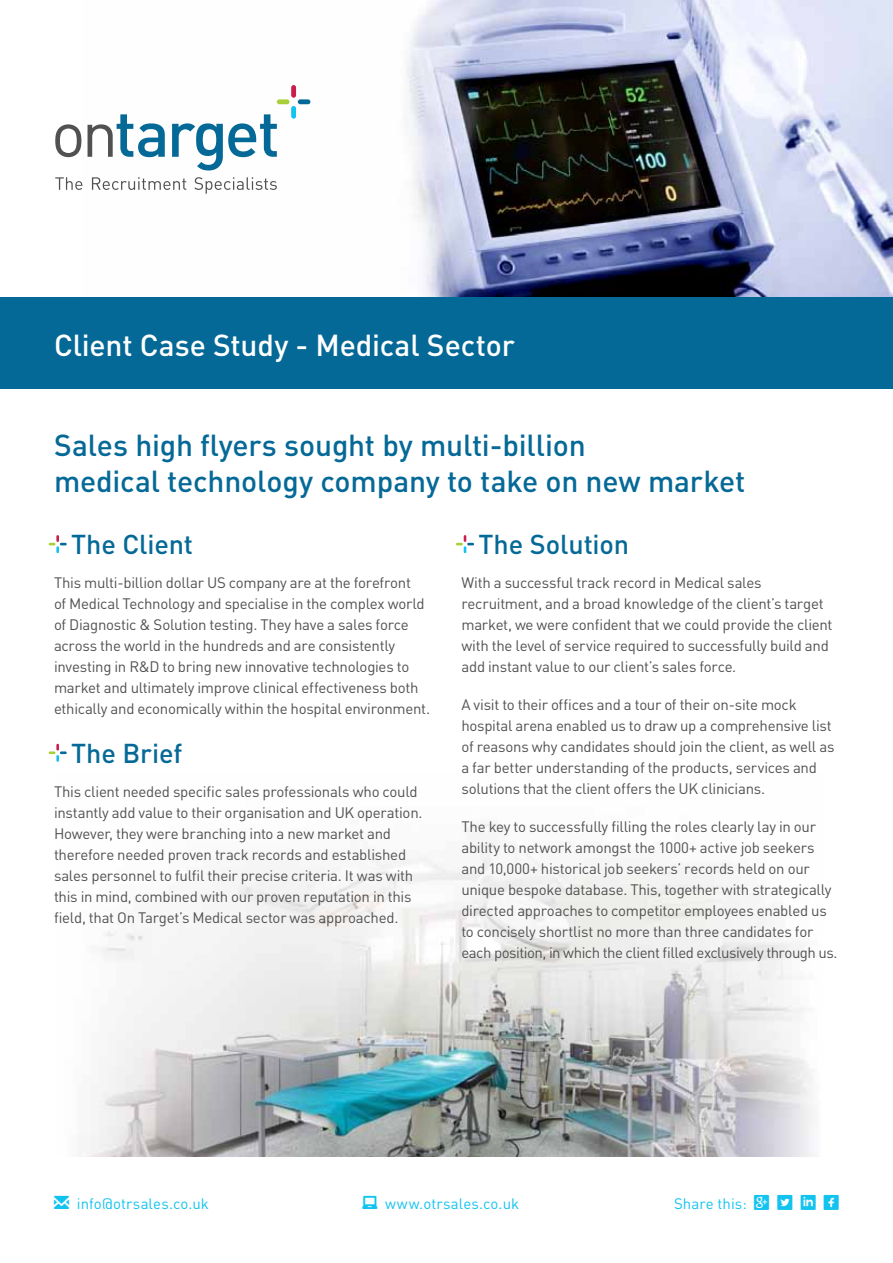
<style>
.page{position:relative;width:893px;height:1263px;background:#fff}
.page>*{position:absolute;margin:0;border:0;box-sizing:border-box;transform-origin:0 0}
.t1{font:500 30px/36px "DIN";letter-spacing:-.005em;color:#056997}
.t2{font:500 30px "DIN";letter-spacing:-.005em;color:#fff}
.t3{font:500 27px "DIN";letter-spacing:-.005em;color:#056997}
.t4{font:15px/21px "DIN";letter-spacing:-.02em;color:#505250}
.t5{font:15px "DIN";letter-spacing:.005em;color:#12c3f0}
</style>
<div class="page">
<img style="left:83px;top:0;width:810px;height:298px">
<svg style="left:55px;top:124px;width:26px;height:33px"></svg>
<svg style="left:88px;top:114px;width:77px;height:43px"></svg>
<svg style="left:172px;top:85px;width:138px;height:85px"></svg>
<svg style="left:55px;top:177px;width:27px;height:13px"></svg>
<svg style="left:92px;top:177px;width:94px;height:13px"></svg>
<svg style="left:194px;top:177px;width:83px;height:17px"></svg>
<svg style="left:48px;top:535px;width:19px;height:19px"></svg>
<svg style="left:48px;top:744px;width:19px;height:18px"></svg>
<svg style="left:456px;top:535px;width:18px;height:19px"></svg>
<img style="left:89px;top:824px;width:725px;height:332px">
<div style="left:0;top:298px;width:893px;height:91px;background:#056997"></div>
<h1 class="t2" style="left:54px;top:326px;width:462px">Client Case Study - Medical Sector</h1>
<h1 class="t1" style="left:54px;top:426px;width:693px">Sales high flyers sought by multi-billion<br>medical technology company to take on new market</h1>
<h2 class="t3" style="left:71px;top:527px;width:124px">The Client</h2>
<p class="t4" style="left:54px;top:571px;width:378px">This multi-billion dollar US company are at the forefront<br>of Medical Technology and specialise in the complex world of Diagnostic &amp; Solution testing. They have a sales force across the world in the hundreds and are consistently investing in R&amp;D to bring new innovative technologies to market and ultimately improve clinical effectiveness both ethically and economically within the hospital environment.</p>
<h2 class="t3" style="left:71px;top:736px;width:113px">The Brief</h2>
<p class="t4" style="left:54px;top:781px;width:370px">This client needed specific sales professionals who could instantly add value to their organisation and UK operation.<br>However, they were branching into a new market and therefore needed proven track records and established sales personnel to fulfil their precise criteria. It was with this in mind, combined with our proven reputation in this field, that On Target’s Medical sector was approached.</p>
<h2 class="t3" style="left:478px;top:527px;width:152px">The Solution</h2>
<p class="t4" style="left:461px;top:571px;width:373px">With a successful track record in Medical sales recruitment, and a broad knowledge of the client’s target market, we were confident that we could provide the client with the level of service required to successfully build and add instant value to our client’s sales force.</p>
<p class="t4" style="left:461px;top:693px;width:375px">A visit to their offices and a tour of their on-site mock hospital arena enabled us to draw up a comprehensive list of reasons why candidates should join the client, as well as a far better understanding of the products, services and solutions that the client offers the UK clinicians.</p>
<p class="t4" style="left:461px;top:815px;width:378px">The key to successfully filling the roles clearly lay in our ability to network amongst the 1000+ active job seekers and 10,000+ historical job seekers’ records held on our unique bespoke database. This, together with strategically directed approaches to competitor employees enabled us to concisely shortlist no more than three candidates for each position, in which the client filled exclusively through us.</p>
<p class="t5" style="left:77px;top:1194px;width:134px">info@otrsales.co.uk</p>
<p class="t5" style="left:385px;top:1194px;width:136px">www.otrsales.co.uk</p>
<p class="t5" style="left:674px;top:1194px;width:74px">Share this:</p>
</div>
